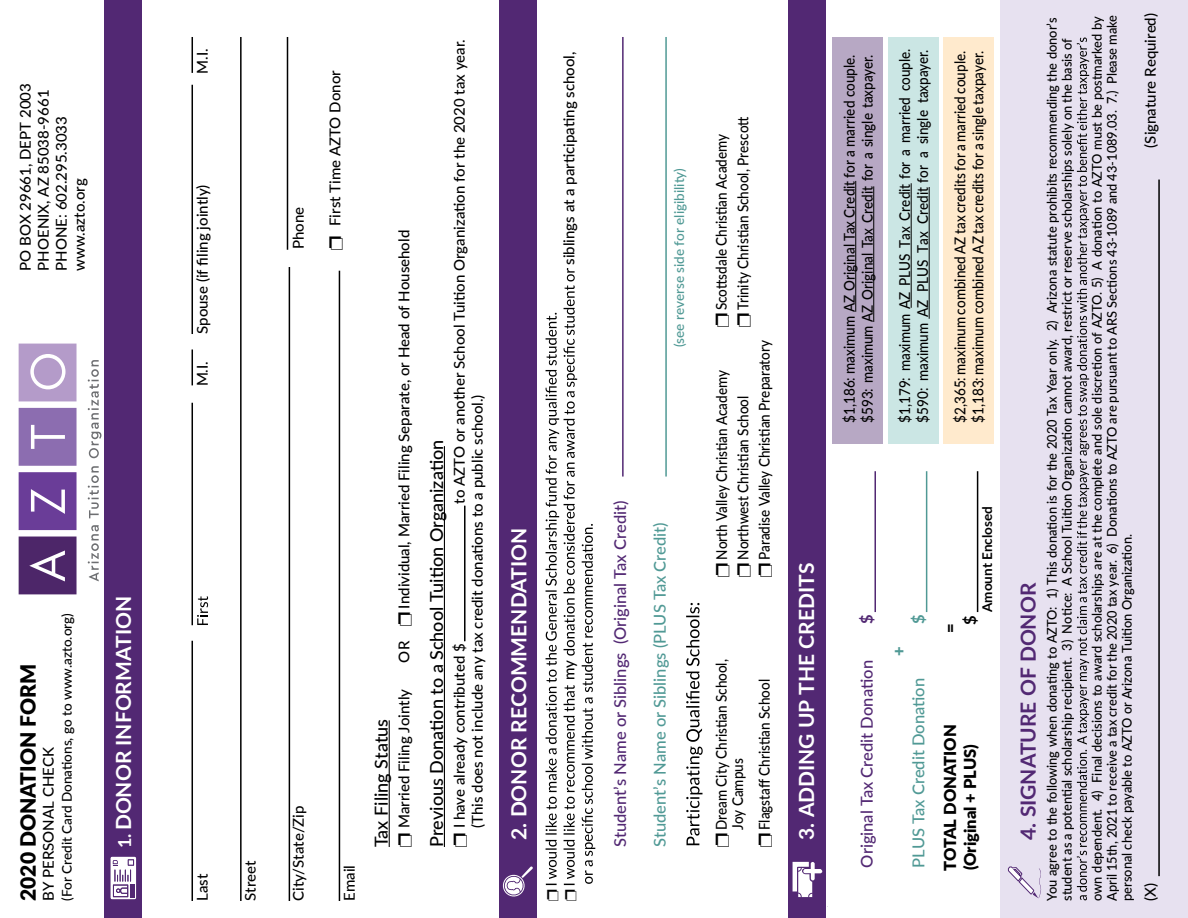
<style>
.page{position:relative;width:1188px;height:918px;background:#fff}
.page>*{position:absolute;margin:0;border:0;box-sizing:border-box;transform-origin:0 0}
.t1{font:700 21px "Lato";color:#fff}
.t2{font:700 21px "Lato";color:#522873}
.t3{font:900 21px "Lato";color:#000}
.t4{font:500 18px "Lato";color:#000}
.t5{font:500 16.5px "Lato";color:#522873}
.t6{font:500 16.5px "Lato";color:#509995}
.t7{font:900 16.5px "Lato";color:#000}
.t8{font:700 16.5px "Lato";color:#522873}
.t9{font:900 16.5px "Lato";color:#509995}
.t10{font:700 16.5px "Lato";color:#509995}
.t11{font:700 16.5px "Lato";color:#000}
.t12{font:500 15px/18px "Lato";color:#000;scale:.9 1}
.t13{font:500 15px/18px "Lato";color:#000}
.t14{font:500 15px "Lato";color:#010101}
.t15{font:500 13.5px/15px "Lato";color:#000;scale:.95 1}
.t16{font:500 13.5px "Lato";color:#000}
.t17{font:500 13.5px "Lato";color:#509995}
.t18{font:700 13.5px "Lato";color:#000}
.s1{font-size:18px}
</style>
<div class="page">
<div style="left:104px;top:0;width:37px;height:918px;background:#522873"></div>
<div style="left:499px;top:0;width:38px;height:918px;background:#522873"></div>
<div style="left:788px;top:0;width:38px;height:918px;background:#522873"></div>
<div style="left:1001px;top:0;width:187px;height:918px;background:#e7e1f0"></div>
<hr style="left:389px;top:720px;width:1px;height:127px;background:#000">
<hr style="left:444px;top:446px;width:1px;height:401px;background:#000">
<svg style="left:197px;top:596px;width:11px;height:29px"></svg>
<svg style="left:686px;top:603px;width:17px;height:242px"></svg>
<hr style="left:192px;top:641px;width:1px;height:260px;background:#000">
<hr style="left:192px;top:85px;width:1px;height:249px;background:#000">
<hr style="left:339px;top:271px;width:1px;height:630px;background:#000">
<hr style="left:240px;top:37px;width:2px;height:864px;background:#000">
<hr style="left:289px;top:267px;width:1px;height:634px;background:#000">
<hr style="left:287px;top:37px;width:1px;height:213px;background:#000">
<hr style="left:192px;top:403px;width:1px;height:222px;background:#000">
<hr style="left:192px;top:349px;width:1px;height:36px;background:#000">
<hr style="left:192px;top:37px;width:1px;height:36px;background:#000">
<hr style="left:622px;top:37px;width:2px;height:440px;background:#522873">
<hr style="left:665px;top:37px;width:2px;height:440px;background:#509995">
<svg style="left:1077px;top:38px;width:12px;height:862px"></svg>
<div style="left:832px;top:37px;width:51px;height:406px;background:#b7a8c4"></div>
<hr style="left:855px;top:181px;width:1px;height:131px;background:#000">
<hr style="left:873px;top:186px;width:1px;height:136px;background:#000">
<div style="left:888px;top:37px;width:50px;height:406px;background:#cbe6e4"></div>
<hr style="left:911px;top:183px;width:1px;height:125px;background:#000">
<hr style="left:929px;top:187px;width:1px;height:132px;background:#000">
<div style="left:943px;top:37px;width:51px;height:406px;background:#ffeacd"></div>
<hr style="left:1158px;top:180px;width:2px;height:696px;background:#000">
<svg style="left:88px;top:525px;width:11px;height:56px"></svg>
<svg style="left:88px;top:466px;width:11px;height:52px"></svg>
<svg style="left:88px;top:360px;width:13px;height:98px"></svg>
<svg style="left:19px;top:537px;width:58px;height:57px;background:#5e3b77"></svg>
<svg style="left:19px;top:472px;width:58px;height:58px;background:#774ea1"></svg>
<svg style="left:19px;top:408px;width:58px;height:58px;background:#9477b5"></svg>
<svg style="left:19px;top:344px;width:58px;height:57px;background:#bca6cf"></svg>
<svg style="left:1007px;top:866px;width:34px;height:32px"></svg>
<svg style="left:792px;top:861px;width:31px;height:37px"></svg>
<svg style="left:110px;top:856px;width:27px;height:44px"></svg>
<hr style="left:464px;top:506px;width:2px;height:135px;background:#000">
<hr style="left:874px;top:471px;width:2px;height:141px;background:#522873">
<hr style="left:926px;top:471px;width:1px;height:141px;background:#509995">
<hr style="left:977px;top:471px;width:1px;height:141px;background:#000">
<svg style="left:502px;top:268px;width:93px;height:629px"></svg>
<p class="t13" style="left:16px;top:271px;width:189px;rotate:-90deg">PO BOX 29661, DEPT 2003<br>PHOENIX, AZ 85038-9661<br>PHONE: 602.295.3033 www.azto.org</p>
<p class="t16" style="left:57px;top:901px;width:289px;rotate:-90deg">(For Credit Card Donations, go to www.azto.org)</p>
<h1 class="t3" style="left:12px;top:901px;width:238px;rotate:-90deg">2020 DONATION FORM</h1>
<p class="t13" style="left:39px;top:901px;width:155px;rotate:-90deg">BY PERSONAL CHECK</p>
<h1 class="t1" style="left:108px;top:848px;width:254px;rotate:-90deg"><span class="s1">1.</span> DONOR INFORMATION</h1>
<p class="t13" style="left:193px;top:74px;width:27px;rotate:-90deg">M.I.</p>
<p class="t13" style="left:193px;top:334px;width:151px;rotate:-90deg">Spouse (if filing jointly)</p>
<p class="t13" style="left:193px;top:386px;width:27px;rotate:-90deg">M.I.</p>
<p class="t13" style="left:193px;top:901px;width:29px;rotate:-90deg">Last</p>
<p class="t13" style="left:241px;top:901px;width:42px;rotate:-90deg">Street</p>
<p class="t13" style="left:289px;top:249px;width:44px;rotate:-90deg">Phone</p>
<p class="t13" style="left:289px;top:901px;width:97px;rotate:-90deg">City/State/Zip</p>
<p class="t13" style="left:325px;top:226px;width:157px;rotate:-90deg">First Time AZTO Donor</p>
<p class="t13" style="left:340px;top:901px;width:37px;rotate:-90deg">Email</p>
<p class="t13" style="left:394px;top:609px;width:380px;rotate:-90deg">Individual, Married Filing Separate, or Head of Household</p>
<p class="t13" style="left:394px;top:663px;width:23px;rotate:-90deg">OR</p>
<p class="t13" style="left:394px;top:828px;width:141px;rotate:-90deg">Married Filing Jointly</p>
<h2 class="t4" style="left:368px;top:847px;width:129px;rotate:-90deg">Tax Filing Status</h2>
<p class="t13" style="left:450px;top:828px;width:790px;text-indent:324px;rotate:-90deg">to AZTO or another School Tuition Organization for the 2020 tax year. (This does not include any tax credit donations to a public school.)</p>
<h2 class="t4" style="left:424px;top:847px;width:409px;rotate:-90deg">Previous Donation to a School Tuition Organization</h2>
<p class="t13" style="left:450px;top:828px;width:186px;rotate:-90deg">I have already contributed $</p>
<h1 class="t1" style="left:503px;top:840px;width:313px;rotate:-90deg">2. DONOR RECOMMENDATION</h1>
<p class="t14" style="left:558px;top:265px;width:215px;rotate:-90deg">siblings at a participating school,</p>
<p class="t13" style="left:560px;top:680px;width:21px;rotate:-90deg">my</p>
<p class="t17" style="left:670px;top:347px;width:181px;rotate:-90deg">(see reverse side for eligibility)</p>
<p class="t5" style="left:608px;top:847px;width:348px;rotate:-90deg">Student’s Name or Siblings (Original Tax Credit)</p>
<p class="t6" style="left:648px;top:847px;width:326px;rotate:-90deg">Student’s Name or Siblings (PLUS Tax Credit)</p>
<p class="t12" style="left:710px;top:310px;width:217px;line-height:21.6px;rotate:-90deg">Scottsdale Christian Academy<br>Trinity Christian School, Prescott</p>
<p class="t12" style="left:710px;top:560px;width:212px;line-height:21.6px;rotate:-90deg">North Valley Christian Academy<br>Northwest Christian School</p>
<p class="t12" style="left:755px;top:560px;width:246px;rotate:-90deg">Paradise Valley Christian Preparatory</p>
<p class="t12" style="left:713px;top:830px;width:191px;line-height:16.2px;rotate:-90deg">Dream City Christian School,<br>Joy Campus</p>
<p class="t12" style="left:755px;top:830px;width:170px;rotate:-90deg">Flagstaff Christian School</p>
<h1 class="t1" style="left:791px;top:840px;width:278px;rotate:-90deg">3. ADDING UP THE CREDITS</h1>
<p class="t12" style="left:840px;top:423px;width:411px;rotate:-90deg">$1,186: maximum AZ Original Tax Credit for a married couple. $593: maximum AZ Original Tax Credit for a single taxpayer.</p>
<p class="t12" style="left:895px;top:423px;width:417px;rotate:-90deg">$1,179: maximum AZ PLUS Tax Credit for a married couple. $590: maximum AZ PLUS Tax Credit for a single taxpayer.</p>
<p class="t12" style="left:950px;top:423px;width:415px;rotate:-90deg">$2,365: maximum combined AZ tax credits for a married couple. $1,183: maximum combined AZ tax credits for a single taxpayer.</p>
<p class="t8" style="left:855px;top:624px;width:11px;rotate:-90deg">$</p>
<p class="t5" style="left:855px;top:868px;width:209px;rotate:-90deg">Original Tax Credit Donation</p>
<p class="t10" style="left:906px;top:624px;width:11px;rotate:-90deg">$</p>
<p class="t9" style="left:886px;top:656px;width:11px;rotate:-90deg">+</p>
<p class="t6" style="left:907px;top:868px;width:191px;rotate:-90deg">PLUS Tax Credit Donation</p>
<p class="t7" style="left:938px;top:633px;width:11px;rotate:-90deg">=</p>
<p class="t18" style="left:977px;top:612px;width:107px;rotate:-90deg">Amount Enclosed</p>
<p class="t11" style="left:958px;top:625px;width:11px;rotate:-90deg">$</p>
<p class="t7" style="left:938px;top:871px;width:148px;rotate:-90deg">TOTAL DONATION</p>
<p class="t7" style="left:958px;top:870px;width:128px;rotate:-90deg">(Original + PLUS)</p>
<h1 class="t2" style="left:1013px;top:840px;width:258px;rotate:-90deg">4. SIGNATURE OF DONOR</h1>
<p class="t15" style="left:1044px;top:901px;width:932px;rotate:-90deg">You agree to the following when donating to AZTO: 1) This donation is for the 2020 Tax Year only. 2) Arizona statute prohibits recommending the donor’s student as a potential scholarship recipient. 3) Notice: A School Tuition Organization cannot award, restrict or reserve scholarships solely on the basis of</p>
<p class="t15" style="left:1089px;top:901px;width:934px;rotate:-90deg">own dependent. 4) Final decisions to award scholarships are at the complete and sole discretion of AZTO. 5) A donation to AZTO must be postmarked by<br>April 15th, 2021 to receive a tax credit for the 2020 tax year. 6) Donations to AZTO are pursuant to ARS Sections 43-1089 and 43-1089.03. 7.) Please make personal check payable to AZTO or Arizona Tuition Organization.</p>
<p class="t13" style="left:1141px;top:148px;width:136px;rotate:-90deg">(Signature Required)</p>
<p class="t13" style="left:1141px;top:901px;width:19px;rotate:-90deg">(X)</p>
</div>
